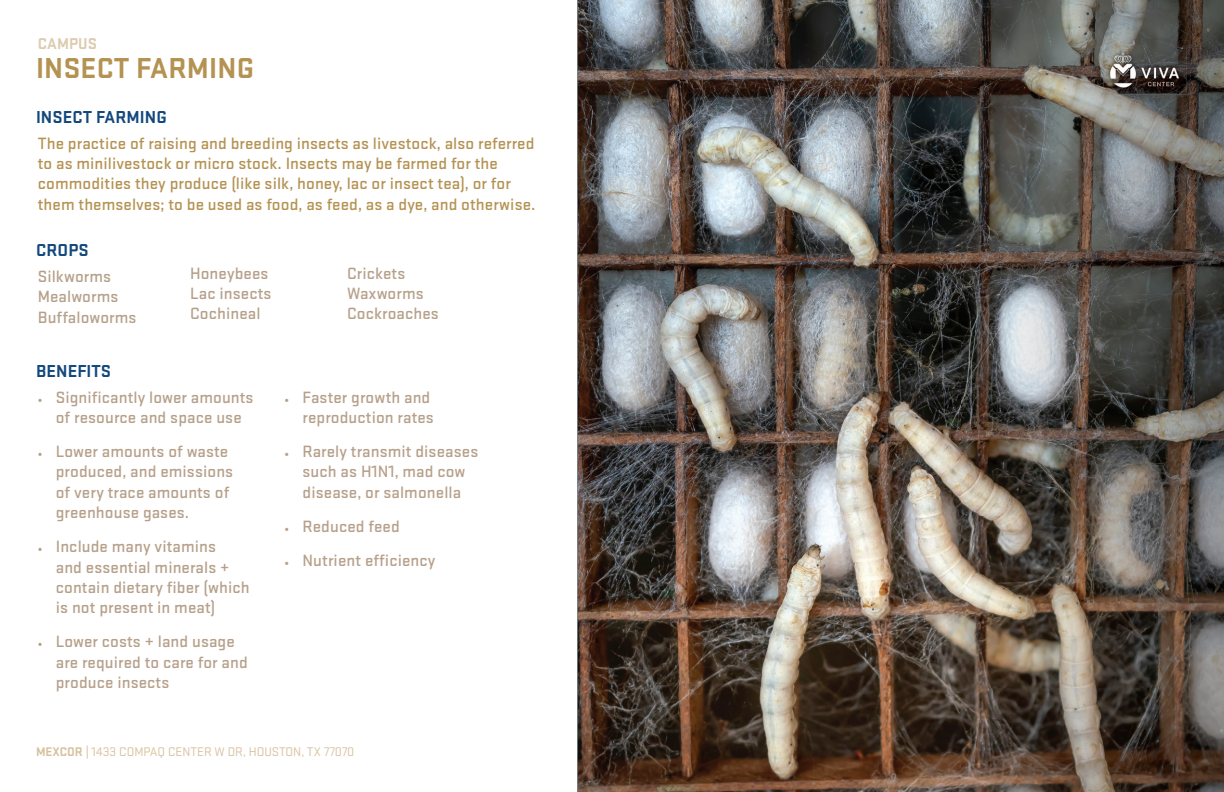
<style>
.page{position:relative;width:1224px;height:792px;background:#fff}
.page>*{position:absolute;margin:0;border:0;box-sizing:border-box;transform-origin:0 0}
.t1{font:700 30px "Stratum 1";letter-spacing:.005em;color:#b49252}
.t2{font:700 18px "Stratum 1";letter-spacing:.005em;color:#12487d}
.t3{font:500 17px/20.4px "Stratum 1";letter-spacing:.005em;color:#b6a08a}
.t4{font:500 17px/20.4px "Stratum 1";letter-spacing:.005em;color:#b49252}
.t5{font:700 16.3px "Stratum 1";letter-spacing:.005em;color:#dccbae}
.t6{font:13px "Stratum 1";color:#d6c19d}
.s1{font-family:"Minion Pro";font-weight:400;font-size:12px}
.s2{font-weight:700}
</style>
<div class="page">
<img style="left:578px;top:0;width:384px;height:792px">
<img style="left:962px;top:0;width:262px;height:792px">
<img style="left:1103px;top:49px;width:83px;height:45px">
<p class="t5" style="left:38px;top:32px;width:61px">CAMPUS</p>
<h1 class="t1" style="left:36px;top:47px;width:219px">INSECT FARMING</h1>
<p class="t2" style="left:36px;top:104px;width:132px">INSECT FARMING</p>
<p class="t4" style="left:38px;top:132px;width:499px">The practice of raising and breeding insects as livestock, also referred to as minilivestock or micro stock. Insects may be farmed for the commodities they produce (like silk, honey, lac or insect tea), or for them themselves; to be used as food, as feed, as a dye, and otherwise.</p>
<p class="t2" style="left:36px;top:237px;width:54px">CROPS</p>
<p class="t3" style="left:38px;top:265px;width:100px">Silkworms<br>Mealworms<br>Buffaloworms</p>
<p class="t2" style="left:36px;top:358px;width:77px">BENEFITS</p>
<p class="t3" style="left:190px;top:262px;width:83px">Honeybees<br>Lac insects<br>Cochineal</p>
<p class="t3" style="left:347px;top:262px;width:93px">Crickets<br>Waxworms<br>Cockroaches</p>
<p class="t3" style="left:38px;top:386px;width:217px;text-align:center"><span class="s1">•</span> Significantly lower amounts of resource and space use</p>
<p class="t3" style="left:56px;top:440px;width:179px;text-indent:-18px"><span class="s1">•</span> Lower amounts of waste produced, and emissions of very trace amounts of greenhouse gases.</p>
<p class="t3" style="left:56px;top:535px;width:195px;text-indent:-18px"><span class="s1">•</span> Include many vitamins<br>and essential minerals + contain dietary fiber (which is not present in meat)</p>
<p class="t3" style="left:56px;top:631px;width:194px;text-indent:-18px"><span class="s1">•</span> Lower costs + land usage are required to care for and produce insects</p>
<p class="t3" style="left:285px;top:386px;width:151px;text-align:right"><span class="s1">•</span> Faster growth and reproduction rates</p>
<p class="t3" style="left:285px;top:440px;width:195px;text-align:center"><span class="s1">•</span> Rarely transmit diseases such as H1N1, mad cow disease, or salmonella</p>
<p class="t3" style="left:285px;top:515px;width:117px"><span class="s1">•</span> Reduced feed</p>
<p class="t3" style="left:285px;top:549px;width:152px"><span class="s1">•</span> Nutrient efficiency</p>
<p class="t6" style="left:36px;top:743px;width:320px"><span class="s2">MEXCOR |</span> 1433 COMPAQ CENTER W DR, HOUSTON, TX 77070</p>
</div>
